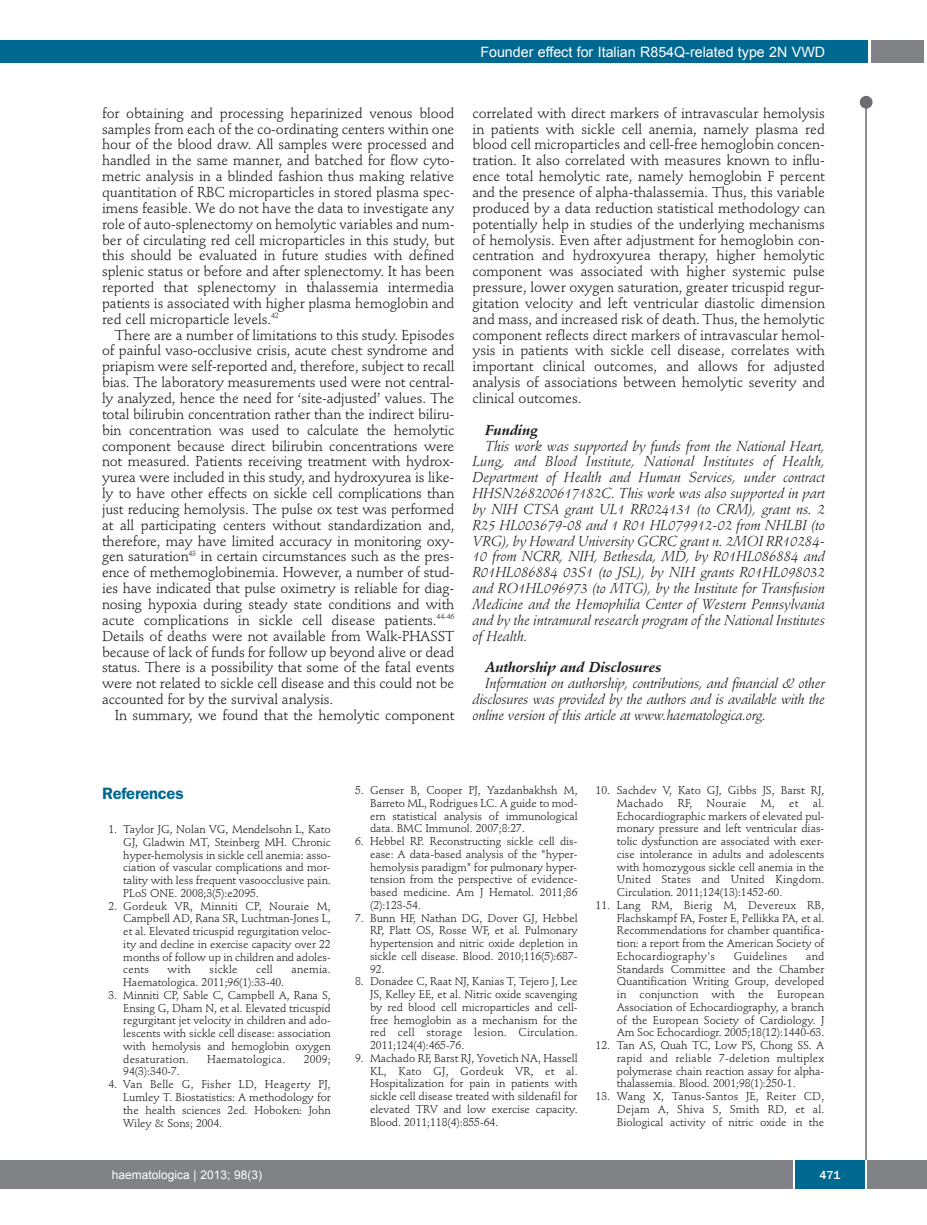
<style>
.page{position:relative;width:927px;height:1225px;background:#fff}
.page>*{position:absolute;margin:0;border:0;box-sizing:border-box;transform-origin:0 0}
.t1{font:600 16.5px "Franklin Gothic";letter-spacing:-.01em;color:#006991}
.t2{font:14.25px/15.9px "Stempel Schneidler";letter-spacing:-.005em;color:#231f20;text-align:justify}
.t3{font:italic 14.25px/15.9px "Stempel Schneidler";letter-spacing:-.01em;color:#231f20;text-align:justify}
.t4{font:14.25px "Arial";color:#fff}
.t5{font:italic 700 14.25px "Stempel Schneidler";letter-spacing:-.005em;color:#231f20}
.t6{font:12px "Arial";color:#fff}
.t7{font:500 12px "Franklin Gothic";color:#fff}
.t8{font:11.25px/12.8px "Stempel Schneidler";letter-spacing:-.005em;color:#231f20;text-align:justify}
.t9{font:11.25px "Stempel Schneidler";letter-spacing:.015em;color:#231f20}
</style>
<div class="page">
<div style="left:860px;top:96px;width:12px;height:13px;background:#6c6d70;border-radius:50%"></div>
<hr style="left:865px;top:98px;width:2px;height:1062px;background:#6c6d70">
<div style="left:871px;top:40px;width:52px;height:22px;background:#808285"></div>
<div style="left:18px;top:40px;width:849px;height:22px;background:#006991"></div>
<div style="left:17px;top:1160px;width:910px;height:28px;background:#808285"></div>
<div style="left:795px;top:1160px;width:70px;height:28px;background:#006991"></div>
<hr style="left:793px;top:1160px;width:2px;height:28px;background:#fff">
<hr style="left:865px;top:1160px;width:2px;height:28px;background:#fff">
<div style="left:0;top:40px;width:19px;height:22px;background:#006991"></div>
<div style="left:0;top:1160px;width:18px;height:28px;background:#808285"></div>
<p class="t4" style="left:480px;top:44px;width:346px">Founder effect for Italian R854Q-related type 2N VWD</p>
<p class="t2" style="left:102px;top:106px;width:354px">for obtaining and processing heparinized venous blood samples from each of the co-ordinating centers within one hour of the blood draw. All samples were processed and handled in the same manner, and batched for flow cyto&shy;metric analysis in a blinded fashion thus making relative quantitation of RBC microparticles in stored plasma spec&shy;imens feasible. We do not have the data to investigate any role of auto-splenectomy on hemolytic variables and num&shy;ber of circulating red cell microparticles in this study, but this should be evaluated in future studies with defined splenic status or before and after splenectomy. It has been reported that splenectomy in thalassemia intermedia patients is associated with higher plasma hemoglobin and red cell microparticle levels.<sup>42</sup></p>
<p class="t2" style="left:102px;top:328px;width:354px;text-indent:13px">There are a number of limitations to this study. Episodes of painful vaso-occlusive crisis, acute chest syndrome and priapism were self-reported and, therefore, subject to recall bias. The laboratory measurements used were not central&shy;ly analyzed, hence the need for ‘site-adjusted’ values. The total bilirubin concentration rather than the indirect biliru&shy;bin concentration was used to calculate the hemolytic component because direct bilirubin concentrations were not measured. Patients receiving treatment with hydrox&shy;yurea were included in this study, and hydroxyurea is like&shy;ly to have other effects on sickle cell complications than just reducing hemolysis. The pulse ox test was performed at all participating centers without standardization and, therefore, may have limited accuracy in monitoring oxy&shy;gen saturation<sup>43</sup> in certain circumstances such as the pres&shy;ence of methemoglobinemia. However, a number of stud&shy;ies have indicated that pulse oximetry is reliable for diag&shy;nosing hypoxia during steady state conditions and with acute complications in sickle cell disease patients.<sup>44-46<br></sup>Details of deaths were not available from Walk-PHASST because of lack of funds for follow up beyond alive or dead status. There is a possibility that some of the fatal events were not related to sickle cell disease and this could not be accounted for by the survival analysis.</p>
<p class="t2" style="left:115px;top:708px;width:341px">In summary, we found that the hemolytic component</p>
<p class="t2" style="left:472px;top:106px;width:354px">correlated with direct markers of intravascular hemolysis in patients with sickle cell anemia, namely plasma red blood cell microparticles and cell-free hemoglobin concen&shy;tration. It also correlated with measures known to influ&shy;ence total hemolytic rate, namely hemoglobin F percent and the presence of alpha-thalassemia. Thus, this variable produced by a data reduction statistical methodology can potentially help in studies of the underlying mechanisms of hemolysis. Even after adjustment for hemoglobin con&shy;centration and hydroxyurea therapy, higher hemolytic component was associated with higher systemic pulse pressure, lower oxygen saturation, greater tricuspid regur&shy;gitation velocity and left ventricular diastolic dimension and mass, and increased risk of death. Thus, the hemolytic component reflects direct markers of intravascular hemol&shy;ysis in patients with sickle cell disease, correlates with important clinical outcomes, and allows for adjusted analysis of associations between hemolytic severity and clinical outcomes.</p>
<p class="t5" style="left:485px;top:424px;width:54px">Funding</p>
<p class="t3" style="left:472px;top:439px;width:354px;text-indent:13px">This work was supported by funds from the National Heart, Lung, and Blood Institute, National Institutes of Health, Department of Health and Human Services, under contract HHSN268200617182C. This work was also supported in part by NIH CTSA grant UL1 RR024131 (to CRM), grant ns. 2<br>R25 HL003679-08 and 1 R01 HL079912-02 from NHLBI (to VRG), by Howard University GCRC grant n. 2MOI RR10284- 10 from NCRR, NIH, Bethesda, MD, by R01HL086884 and R01HL086884 03S1 (to JSL), by NIH grants R01HL098032 and RO1HL096973 (to MTG), by the Institute for Transfusion Medicine and the Hemophilia Center of Western Pennsylvania and by the intramural research program of the National Institutes of Health.</p>
<p class="t5" style="left:485px;top:661px;width:178px">Authorship and Disclosures</p>
<p class="t3" style="left:472px;top:677px;width:354px;text-indent:13px">Information on authorship, contributions, and financial &amp; other disclosures was provided by the authors and is available with the online version of this article at www.haematologica.org.</p>
<p class="t1" style="left:102px;top:788px;width:83px">References</p>
<p class="t8" style="left:123px;top:824px;width:209px;text-indent:-15px">1. Taylor JG, Nolan VG, Mendelsohn L, Kato GJ, Gladwin MT, Steinberg MH. Chronic hyper-hemolysis in sickle cell anemia: asso&shy;ciation of vascular complications and mor&shy;tality with less frequent vasoocclusive pain.<br>PLoS ONE. 2008;3(5):e2095.</p>
<p class="t8" style="left:123px;top:900px;width:209px;text-indent:-15px">2. Gordeuk VR, Minniti CP, Nouraie M, Campbell AD, Rana SR, Luchtman-Jones L, et al. Elevated tricuspid regurgitation veloc&shy;ity and decline in exercise capacity over 22 months of follow up in children and adoles&shy;cents</p>
<p class="t8" style="left:168px;top:964px;width:25px">with</p>
<p class="t8" style="left:210px;top:964px;width:29px">sickle</p>
<p class="t8" style="left:256px;top:964px;width:18px">cell</p>
<p class="t8" style="left:292px;top:964px;width:41px">anemia.</p>
<p class="t8" style="left:123px;top:977px;width:162px">Haematologica. 2011;96(1):33-40.</p>
<p class="t8" style="left:123px;top:989px;width:209px;text-indent:-15px">3. Minniti CP, Sable C, Campbell A, Rana S, Ensing G, Dham N, et al. Elevated tricuspid regurgitant jet velocity in children and ado&shy;lescents with sickle cell disease: association with hemolysis and hemoglobin oxygen desaturation.</p>
<p class="t9" style="left:207px;top:1054px;width:80px">Haematologica.</p>
<p class="t8" style="left:304px;top:1053px;width:28px">2009;</p>
<p class="t8" style="left:123px;top:1066px;width:58px">94(3):340-7.</p>
<p class="t8" style="left:123px;top:1079px;width:209px;text-indent:-15px">4. Van Belle G, Fisher LD, Heagerty PJ, Lumley T. Biostatistics: A methodology for the health sciences 2ed. Hoboken: John Wiley &amp; Sons; 2004.</p>
<p class="t8" style="left:370px;top:785px;width:209px;text-indent:-15px">5. Genser B, Cooper PJ, Yazdanbakhsh M, Barreto ML, Rodrigues LC. A guide to mod&shy;ern statistical analysis of immunological data. BMC Immunol. 2007;8:27.</p>
<p class="t8" style="left:370px;top:836px;width:209px;text-indent:-15px">6. Hebbel RP. Reconstructing sickle cell dis&shy;ease: A data-based analysis of the "hyper&shy;hemolysis paradigm" for pulmonary hyper&shy;tension from the perspective of evidence&shy;based medicine. Am J Hematol. 2011;86 (2):123-54.</p>
<p class="t8" style="left:370px;top:912px;width:209px;text-indent:-15px">7. Bunn HF, Nathan DG, Dover GJ, Hebbel RP, Platt OS, Rosse WF, et al. Pulmonary hypertension and nitric oxide depletion in sickle cell disease. Blood. 2010;116(5):687- 92.</p>
<p class="t8" style="left:370px;top:976px;width:209px;text-indent:-15px">8. Donadee C, Raat NJ, Kanias T, Tejero J, Lee JS, Kelley EE, et al. Nitric oxide scavenging by red blood cell microparticles and cell&shy;free hemoglobin as a mechanism for the red cell storage lesion. Circulation.<br>2011;124(4):465-76.</p>
<p class="t8" style="left:370px;top:1052px;width:209px;text-indent:-15px">9. Machado RF, Barst RJ, Yovetich NA, Hassell KL, Kato GJ, Gordeuk VR, et al.<br>Hospitalization for pain in patients with sickle cell disease treated with sildenafil for elevated TRV and low exercise capacity.<br>Blood. 2011;118(4):855-64.</p>
<p class="t8" style="left:617px;top:785px;width:209px;text-indent:-21px">10. Sachdev V, Kato GJ, Gibbs JS, Barst RJ,<br>Machado</p>
<p class="t8" style="left:617px;top:797px;width:209px;text-indent:196px">al.<br>Echocardiographic markers of elevated pul&shy;monary pressure and left ventricular dias&shy;tolic dysfunction are associated with exer&shy;cise intolerance in adults and adolescents with homozygous sickle cell anemia in the United States and United Kingdom.<br>Circulation. 2011;124(13):1452-60.</p>
<p class="t8" style="left:617px;top:899px;width:209px;text-indent:-21px">11. Lang RM, Bierig M, Devereux RB, Flachskampf FA, Foster E, Pellikka PA, et al.<br>Recommendations for chamber quantifica&shy;tion: a report from the American Society of Echocardiography's</p>
<p class="t8" style="left:678px;top:797px;width:16px">RF,</p>
<p class="t9" style="left:706px;top:798px;width:42px">Nouraie</p>
<p class="t8" style="left:761px;top:797px;width:15px">M,</p>
<p class="t8" style="left:789px;top:797px;width:11px">et</p>
<p class="t8" style="left:617px;top:950px;width:209px;text-indent:189px">and Standards Committee and the Chamber Quantification Writing Group, developed in conjunction with the European Association of Echocardiography, a branch of the European Society of Cardiology. J Am Soc Echocardiogr. 2005;18(12):1440-63.</p>
<p class="t8" style="left:617px;top:1040px;width:209px;text-indent:-21px">12. Tan AS, Quah TC, Low PS, Chong SS. A rapid and reliable 7-deletion multiplex polymerase chain reaction assay for alpha&shy;thalassemia. Blood. 2001;98(1):250-1.</p>
<p class="t8" style="left:617px;top:1091px;width:209px;text-indent:-21px">13. Wang X, Tanus-Santos JE, Reiter CD, Dejam A, Shiva S, Smith RD, et al.<br>Biological activity of nitric oxide in the</p>
<p class="t9" style="left:734px;top:951px;width:55px">Guidelines</p>
<p class="t6" style="left:112px;top:1168px;width:152px">haematologica | 2013; 98(3)</p>
<p class="t7" style="left:819px;top:1171px;width:23px">471</p>
</div>
